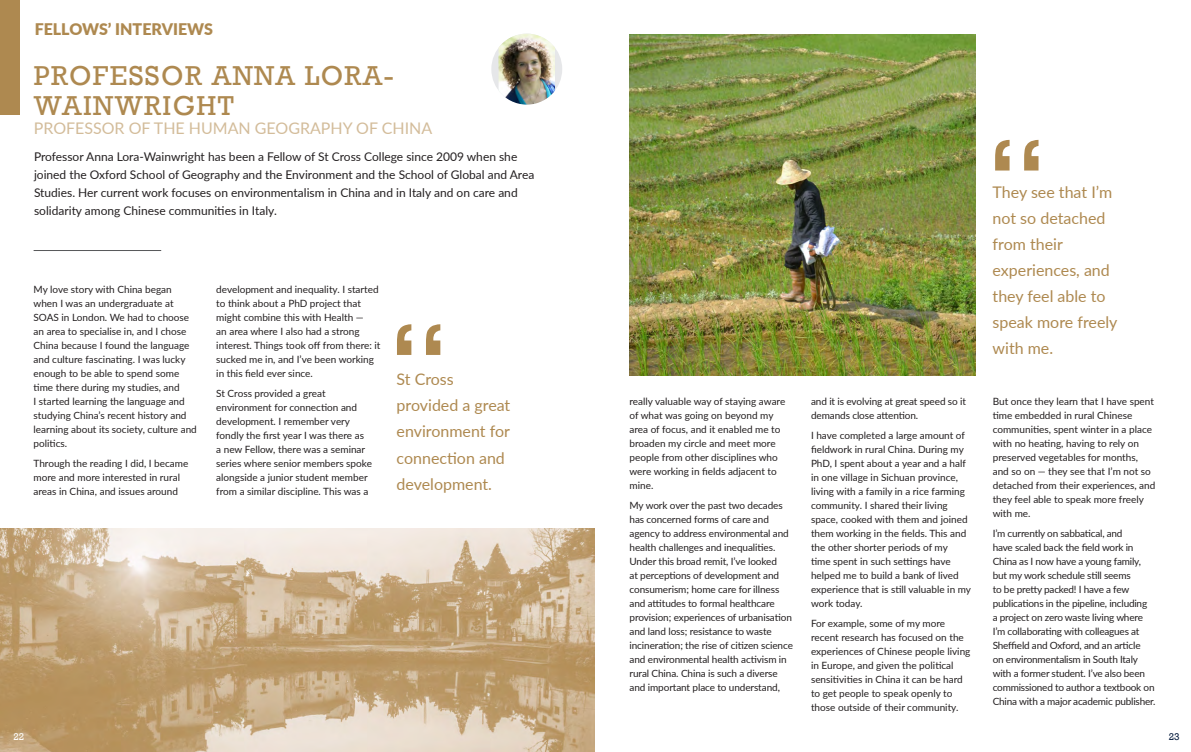
<style>
.page{position:relative;width:1191px;height:752px;background:#fff}
.page>*{position:absolute;margin:0;border:0;box-sizing:border-box;transform-origin:0 0}
.HEADER_Blue{font:120px "Rockwell";color:#ae8950}
.HEADER_Gold{font:28px "Rockwell";letter-spacing:.05em;color:#ae8950}
.Large_quote{font:16px/26px "Lato";color:#ae8950}
.Large_quote-2{font:16px "Lato";color:#d3bc9a}
.Large_quote-3{font:900 16px "Lato";color:#ae8950}
.First_paragraph{font:12px/18px "Lato";color:#231f20}
.Body_Copy{font:10px/14px "Lato";color:#231f20}
.Body_Copy-2{font:10px/14px "Lato";letter-spacing:-.02em;color:#231f20}
.t1{font:10px "Rockwell";color:#fff}
.t2{font:10px "Rockwell";color:#091e40}
</style>
<div class="page">
<hr style="left:34px;top:250px;width:127px;height:1px;background:#57585a">
<div style="left:0;top:0;width:20px;height:114px;background:#ae8950"></div>
<div style="left:491px;top:34px;width:71px;height:70px;background:#e6e7e9;border-radius:50%"></div>
<img style="left:498px;top:34px;width:57px;height:70px">
<img style="left:0;top:528px;width:595px;height:223px">
<img style="left:629px;top:34px;width:346px;height:342px">
<p class="Large_quote-3" style="left:35px;top:17px;width:180px">FELLOWS’ INTERVIEWS</p>
<p class="HEADER_Gold" style="left:34px;top:59px;width:361px">PROFESSOR ANNA LORA-</p>
<p class="HEADER_Gold" style="left:34px;top:89px;width:201px">WAINWRIGHT</p>
<p class="Large_quote-2" style="left:34px;top:116px;width:400px">PROFESSOR OF THE HUMAN GEOGRAPHY OF CHINA</p>
<p class="First_paragraph" style="left:34px;top:147px;width:502px">Professor Anna Lora-Wainwright has been a Fellow of St Cross College since 2009 when she joined the Oxford School of Geography and the Environment and the School of Global and Area Studies. Her current work focuses on environmentalism in China and in Italy and on care and solidarity among Chinese communities in Italy.</p>
<p class="Body_Copy" style="left:34px;top:282px;width:165px">My love story with China began when I was an undergraduate at<br>SOAS in London. We had to choose an area to specialise in, and I chose<br>China because I found the language and culture fascinating. I was lucky enough to be able to spend some time there during my studies, and<br>I started learning the language and studying China’s recent history and learning about its society, culture and politics.</p>
<p class="Body_Copy" style="left:34px;top:456px;width:156px">Through the reading I did, I became more and more interested in rural areas in China, and issues around</p>
<p class="Body_Copy" style="left:216px;top:282px;width:166px">development and inequality. I started to think about a PhD project that might combine this with Health —<br>an area where I also had a strong interest. Things took off from there: it sucked me in, and I’ve been working in this field ever since.</p>
<p class="Body_Copy" style="left:216px;top:386px;width:157px">St Cross provided a great environment for connection and development. I remember very fondly the first year I was there as<br>a new Fellow, there was a seminar series where senior members spoke alongside a junior student member from a similar discipline. This was a</p>
<p class="HEADER_Blue" style="left:387px;top:296px;width:64px">“</p>
<p class="Large_quote" style="left:396px;top:366px;width:115px">St Cross provided a great environment for connection and development.</p>
<p class="Body_Copy" style="left:629px;top:394px;width:157px">really valuable way of staying aware of what was going on beyond my area of focus, and it enabled me to broaden my circle and meet more people from other disciplines who were working in fields adjacent to mine.</p>
<p class="Body_Copy" style="left:629px;top:498px;width:165px">My work over the past two decades has concerned forms of care and agency to address environmental and health challenges and inequalities.<br>Under this broad remit, I’ve looked<br>at perceptions of development and consumerism; home care for illness and attitudes to formal healthcare provision; experiences of urbanisation and land loss; resistance to waste incineration; the rise of citizen science and environmental health activism in rural China. China is such a diverse and important place to understand,</p>
<p class="Body_Copy" style="left:811px;top:394px;width:157px">and it is evolving at great speed so it demands close attention.</p>
<p class="Body_Copy" style="left:811px;top:428px;width:162px">I have completed a large amount of fieldwork in rural China. During my<br>PhD, I spent about a year and a half in one village in Sichuan province, living with a family in a rice farming community. I shared their living space, cooked with them and joined them working in the fields. This and the other shorter periods of my<br>time spent in such settings have helped me to build a bank of lived experience that is still valuable in my work today.</p>
<p class="Body_Copy" style="left:811px;top:615px;width:161px">For example, some of my more recent research has focused on the experiences of Chinese people living in Europe, and given the political sensitivities in China it can be hard to get people to speak openly to those outside of their community.</p>
<p class="HEADER_Blue" style="left:985px;top:112px;width:64px">“</p>
<p class="Large_quote" style="left:992px;top:178px;width:126px">They see that I’m not so detached from their experiences, and they feel able to speak more freely with me.</p>
<p class="Body_Copy" style="left:992px;top:394px;width:164px">But once they learn that I have spent time embedded in rural Chinese communities, spent winter in a place with no heating, having to rely on preserved vegetables for months, and so on — they see that I’m not so detached from their experiences, and they feel able to speak more freely with me.</p>
<p class="Body_Copy-2" style="left:992px;top:526px;width:164px">I’m currently on sabbatical, and<br>have scaled back the field work in China as I now have a young family, but my work schedule still seems<br>to be pretty packed! I have a few publications in the pipeline, including<br>a project on zero waste living where I’m collaborating with colleagues at Sheffield and Oxford, and an article<br>on environmentalism in South Italy with a former student. I’ve also been commissioned to author a textbook on China with a major academic publisher.</p>
<p class="t1" style="left:14px;top:730px;width:12px">22</p>
<p class="t2" style="left:1168px;top:730px;width:12px">23</p>
</div>
